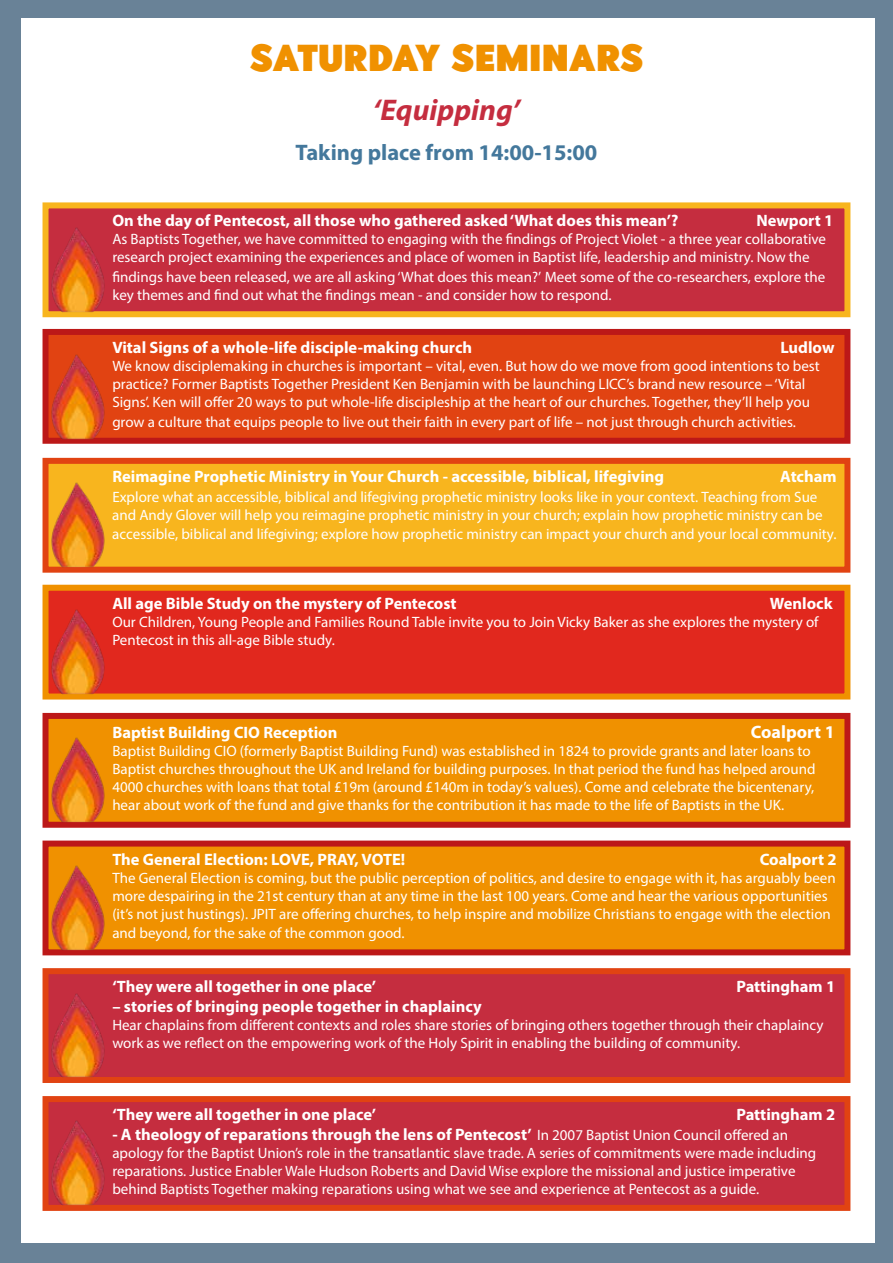
<style>
.page{position:relative;width:893px;height:1263px;background:#698297}
.page>*{position:absolute;margin:0;border:0;box-sizing:border-box;transform-origin:0 0}
.t1{font:700 37.5px "Point Panther";color:#f09100}
.t2{font:italic 700 30px "Myriad Pro";color:#c52d3f}
.t3{font:700 22.5px "Myriad Pro";color:#44789c}
.t4{font:700 18px "Myriad Pro";color:#fff}
.t5{font:700 16.5px "Myriad Pro";color:#fff}
.t6{font:15px/18px "Myriad Pro";color:#fff}
.s1{font-weight:400;font-size:15px}
</style>
<div class="page">
<div style="left:21px;top:18px;width:854px;height:1225px;background:#fff"></div>
<div style="left:43px;top:840px;width:807px;height:115px;background:#f09100;border:6px solid #bc1818"></div>
<img style="left:51px;top:865px;width:55px;height:86px">
<div style="left:43px;top:585px;width:807px;height:114px;background:#e1281e;border:6px solid #f09100"></div>
<img style="left:51px;top:609px;width:55px;height:86px">
<div style="left:43px;top:458px;width:807px;height:115px;background:#f8b51e;border:6px solid #e14312"></div>
<img style="left:51px;top:482px;width:55px;height:87px">
<div style="left:43px;top:202px;width:807px;height:115px;background:#c52d3f;border:6px solid #f8b51e"></div>
<img style="left:51px;top:227px;width:55px;height:86px">
<div style="left:43px;top:329px;width:807px;height:115px;background:#e14312;border:6px solid #bc1818"></div>
<img style="left:51px;top:354px;width:55px;height:86px">
<div style="left:43px;top:968px;width:807px;height:115px;background:#c52d3f;border:6px solid #e14312"></div>
<img style="left:51px;top:993px;width:55px;height:86px">
<div style="left:43px;top:1096px;width:807px;height:115px;background:#c52d3f;border:6px solid #e14312"></div>
<img style="left:51px;top:1120px;width:55px;height:86px">
<div style="left:43px;top:713px;width:807px;height:115px;background:#f09100;border:6px solid #bc1818"></div>
<img style="left:51px;top:737px;width:55px;height:86px">
<h1 class="t1" style="left:249px;top:36px;width:396px">SATURDAY SEMINARS</h1>
<h2 class="t2" style="left:373px;top:91px;width:149px">‘Equipping’</h2>
<h3 class="t3" style="left:296px;top:138px;width:303px">Taking place from 14:00-15:00</h3>
<p class="t5" style="left:112px;top:210px;width:568px">On the day of Pentecost, all those who gathered asked ‘What does this mean’?</p>
<p class="t5" style="left:756px;top:210px;width:79px">Newport 1</p>
<p class="t6" style="left:112px;top:230px;width:715px">As Baptists Together, we have committed to engaging with the findings of Project Violet - a three year collaborative research project examining the experiences and place of women in Baptist life, leadership and ministry. Now the</p>
<p class="t6" style="left:112px;top:268px;width:714px">findings have been released, we are all asking ‘What does this mean?’ Meet some of the co-researchers, explore the key themes and find out what the findings mean - and consider how to respond.</p>
<p class="t5" style="left:112px;top:337px;width:361px">Vital Signs of a whole-life disciple-making church</p>
<p class="t5" style="left:780px;top:337px;width:56px">Ludlow</p>
<p class="t6" style="left:112px;top:357px;width:709px">We know disciplemaking in churches is important – vital, even. But how do we move from good intentions to best practice? Former Baptists Together President Ken Benjamin with be launching LICC’s brand new resource – ‘Vital<br>Signs’. Ken will offer 20 ways to put whole-life discipleship at the heart of our churches. Together, they’ll help you</p>
<p class="t6" style="left:112px;top:412px;width:685px">grow a culture that equips people to live out their faith in every part of life – not just through church activities.</p>
<p class="t5" style="left:112px;top:465px;width:553px">Reimagine Prophetic Ministry in Your Church - accessible, biblical, lifegiving</p>
<p class="t5" style="left:780px;top:465px;width:58px">Atcham</p>
<p class="t6" style="left:112px;top:487px;width:712px">Explore what an accessible, biblical and lifegiving prophetic ministry looks like in your context. Teaching from Sue and Andy Glover will help you reimagine prophetic ministry in your church; explain how prophetic ministry can be</p>
<p class="t6" style="left:112px;top:525px;width:726px">accessible, biblical and lifegiving; explore how prophetic ministry can impact your church and your local community.</p>
<p class="t5" style="left:112px;top:592px;width:346px">All age Bible Study on the mystery of Pentecost</p>
<p class="t5" style="left:770px;top:592px;width:64px">Wenlock</p>
<p class="t6" style="left:112px;top:612px;width:708px">Our Children, Young People and Families Round Table invite you to Join Vicky Baker as she explores the mystery of<br>Pentecost in this all-age Bible study.</p>
<p class="t5" style="left:112px;top:722px;width:227px">Baptist Building CIO Reception</p>
<p class="t4" style="left:751px;top:720px;width:85px">Coalport 1</p>
<p class="t6" style="left:112px;top:742px;width:705px">Baptist Building CIO (formerly Baptist Building Fund) was established in 1824 to provide grants and later loans to Baptist churches throughout the UK and Ireland for building purposes. In that period the fund has helped around 4000 churches with loans that total £19m (around £140m in today’s values). Come and celebrate the bicentenary, hear about work of the fund and give thanks for the contribution it has made to the life of Baptists in the UK.</p>
<p class="t5" style="left:112px;top:848px;width:295px">The General Election: LOVE, PRAY, VOTE!</p>
<p class="t5" style="left:760px;top:848px;width:78px">Coalport 2</p>
<p class="t6" style="left:112px;top:868px;width:725px">The General Election is coming, but the public perception of politics, and desire to engage with it, has arguably been more despairing in the 21st century than at any time in the last 100 years. Come and hear the various opportunities (it’s not just hustings). JPIT are offering churches, to help inspire and mobilize Christians to engage with the election</p>
<p class="t6" style="left:112px;top:924px;width:294px">and beyond, for the sake of the common good.</p>
<p class="t5" style="left:112px;top:976px;width:265px">‘They were all together in one place’</p>
<p class="t5" style="left:736px;top:976px;width:100px">Pattingham 1</p>
<p class="t5" style="left:112px;top:996px;width:371px">– stories of bringing people together in chaplaincy</p>
<p class="t6" style="left:112px;top:1016px;width:713px">Hear chaplains from different contexts and roles share stories of bringing others together through their chaplaincy work as we reflect on the empowering work of the Holy Spirit in enabling the building of community.</p>
<p class="t5" style="left:112px;top:1104px;width:265px">‘They were all together in one place’</p>
<p class="t5" style="left:736px;top:1104px;width:100px">Pattingham 2</p>
<p class="t5" style="left:112px;top:1123px;width:677px">- A theology of reparations through the lens of Pentecost’ <span class="s1">In 2007 Baptist Union Council offered an</span></p>
<p class="t6" style="left:112px;top:1143px;width:705px">apology for the Baptist Union’s role in the transatlantic slave trade. A series of commitments were made including reparations. Justice Enabler Wale Hudson Roberts and David Wise explore the missional and justice imperative behind Baptists Together making reparations using what we see and experience at Pentecost as a guide.</p>
</div>
